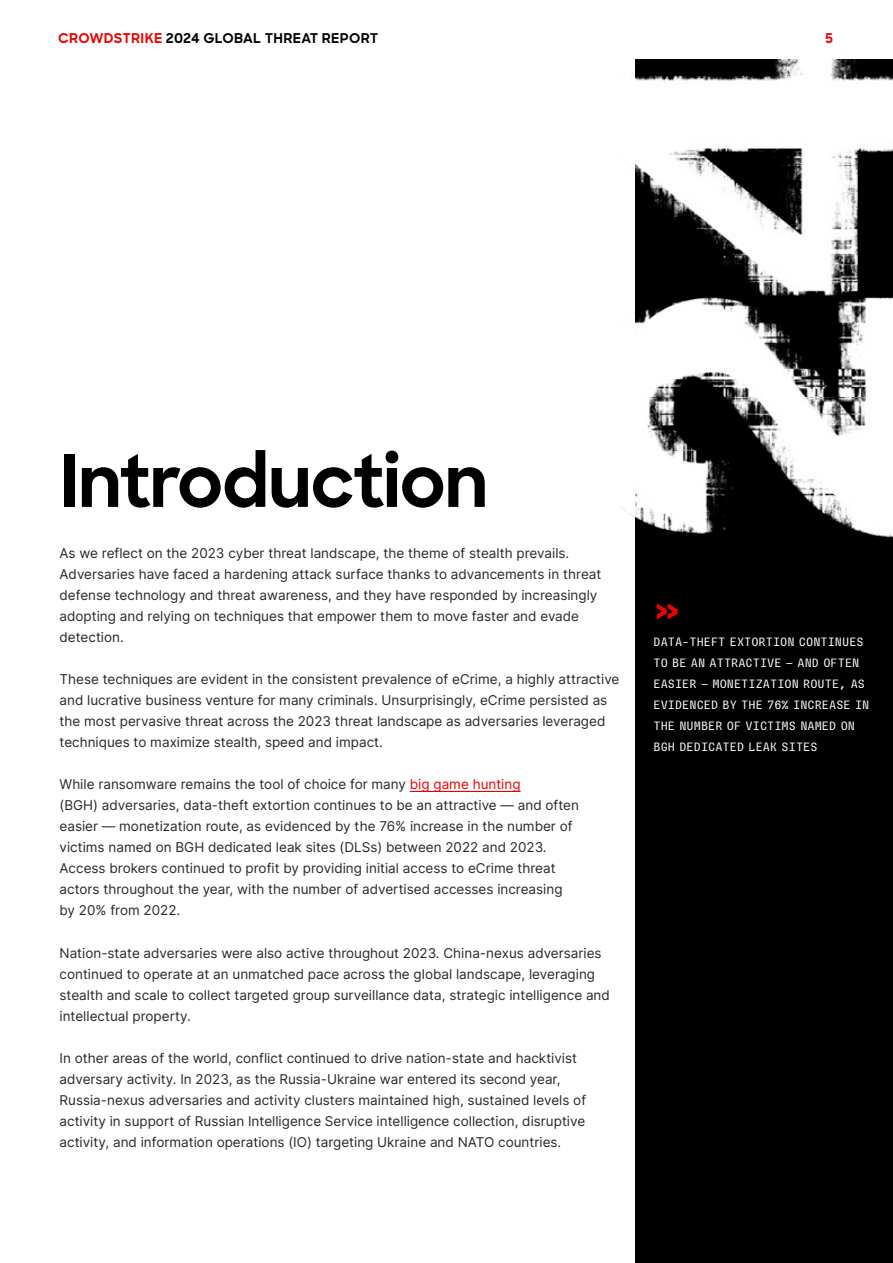
<style>
.page{position:relative;width:893px;height:1263px;background:#fff}
.page>*{position:absolute;margin:0;border:0;box-sizing:border-box;transform-origin:0 0}
.t1{font:700 72px "Crowdstrike Sharp Sans";letter-spacing:-.02em;color:#000}
.t2{font:700 54px "Crowdstrike Sharp Sans";color:#ec0000}
.t3{font:13.5px/21px "Inter";color:#282828}
.t4{font:700 13.5px "Crowdstrike Sharp Sans";letter-spacing:.02em;color:#000}
.t5{font:700 13.5px "Crowdstrike Sharp Sans";color:#ec0000}
.t6{font:12px/21px "Sligoil Micro";color:#fff}
.s1{color:#ec0000}
</style>
<div class="page">
<div style="left:635px;top:60px;width:258px;height:1203px;background:#000"></div>
<img style="left:621px;top:54px;width:272px;height:484px">
<hr style="left:410px;top:791px;width:111px;height:1px;background:#ec0000">
<p class="t4" style="left:58px;top:28px;width:322px"><span class="s1">CROWDSTRIKE</span> 2024 GLOBAL THREAT REPORT</p>
<p class="t5" style="left:825px;top:28px;width:10px">5</p>
<h1 class="t1" style="left:60px;top:427px;width:430px">Introduction</h1>
<p class="t3" style="left:60px;top:542px;width:543px">As we reflect on the 2023 cyber threat landscape, the theme of stealth prevails.<br>Adversaries have faced a hardening attack surface thanks to advancements in threat defense technology and threat awareness, and they have responded by increasingly adopting and relying on techniques that empower them to move faster and evade detection.</p>
<p class="t3" style="left:60px;top:668px;width:561px">These techniques are evident in the consistent prevalence of eCrime, a highly attractive and lucrative business venture for many criminals. Unsurprisingly, eCrime persisted as the most pervasive threat across the 2023 threat landscape as adversaries leveraged techniques to maximize stealth, speed and impact.</p>
<p class="t3" style="left:60px;top:773px;width:521px">While ransomware remains the tool of choice for many <span class="s1">big game hunting<br></span>(BGH) adversaries, data-theft extortion continues to be an attractive — and often easier — monetization route, as evidenced by the 76% increase in the number of victims named on BGH dedicated leak sites (DLSs) between 2022 and 2023.<br>Access brokers continued to profit by providing initial access to eCrime threat actors throughout the year, with the number of advertised accesses increasing by 20% from 2022.</p>
<p class="t3" style="left:60px;top:942px;width:552px">Nation-state adversaries were also active throughout 2023. China-nexus adversaries continued to operate at an unmatched pace across the global landscape, leveraging stealth and scale to collect targeted group surveillance data, strategic intelligence and intellectual property.</p>
<p class="t3" style="left:60px;top:1047px;width:528px">In other areas of the world, conflict continued to drive nation-state and hacktivist adversary activity. In 2023, as the Russia-Ukraine war entered its second year, Russia-nexus adversaries and activity clusters maintained high, sustained levels of activity in support of Russian Intelligence Service intelligence collection, disruptive activity, and information operations (IO) targeting Ukraine and NATO countries.</p>
<h2 class="t2" style="left:653px;top:566px;width:29px">»</h2>
<p class="t6" style="left:653px;top:631px;width:217px">DATA-THEFT EXTORTION CONTINUES<br>TO BE AN ATTRACTIVE — AND OFTEN<br>EASIER — MONETIZATION ROUTE, AS<br>EVIDENCED BY THE 76% INCREASE IN<br>THE NUMBER OF VICTIMS NAMED ON<br>BGH DEDICATED LEAK SITES</p>
</div>
